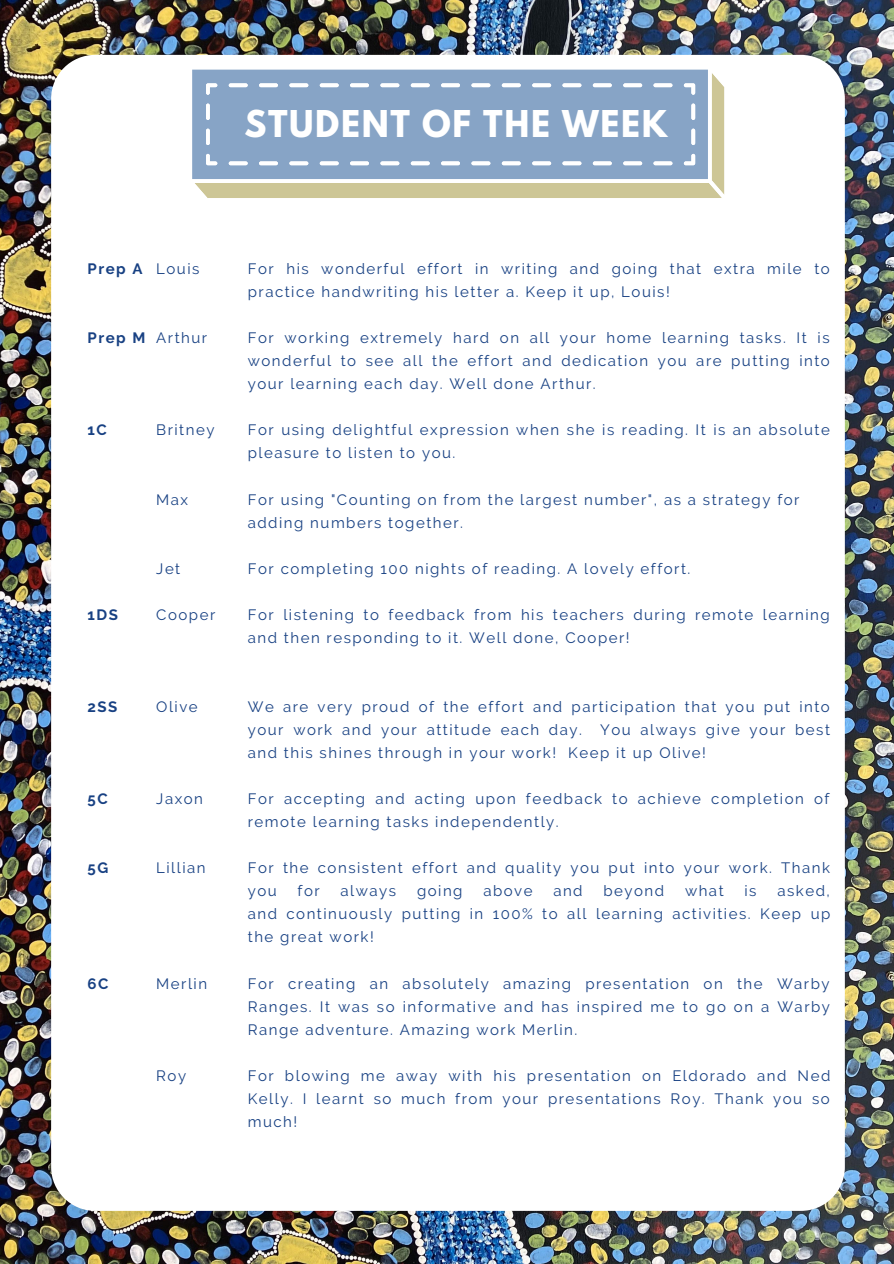
<style>
.page{position:relative;width:894px;height:1264px;background:#fff}
.page>*{position:absolute;margin:0;border:0;box-sizing:border-box;transform-origin:0 0}
.t1{font:700 32.7px "League Spartan";letter-spacing:.05em;color:#fff}
.t2{font:15px/23.1px "Raleway";letter-spacing:.1em;color:#184183}
.t3{font:700 15px "Raleway";letter-spacing:.1em;color:#184183}
</style>
<div class="page">
<img style="left:0;top:0;width:893px;height:1263px">
<div style="left:51px;top:55px;width:793px;height:1155px;background:#fff;border-radius:44px"></div>
<svg style="left:192px;top:69px;width:533px;height:129px;background:#9ab0c4"></svg>
<h1 class="t1" style="left:244px;top:108px;width:424px">STUDENT OF THE WEEK</h1>
<p class="t3" style="left:88px;top:260px;width:56px">Prep A</p>
<p class="t2" style="left:156px;top:257px;width:45px">Louis</p>
<p class="t3" style="left:88px;top:329px;width:59px">Prep M</p>
<p class="t2" style="left:156px;top:326px;width:52px">Arthur</p>
<p class="t3" style="left:88px;top:421px;width:21px">1C</p>
<p class="t3" style="left:88px;top:605px;width:32px">1DS</p>
<p class="t2" style="left:156px;top:418px;width:60px">Britney</p>
<p class="t2" style="left:156px;top:487px;width:33px">Max</p>
<p class="t2" style="left:156px;top:557px;width:26px">Jet</p>
<p class="t2" style="left:156px;top:603px;width:60px">Cooper</p>
<p class="t2" style="left:248px;top:257px;width:583px">For his wonderful effort in writing and going that extra mile to practice handwriting his letter a. Keep it up, Louis!</p>
<p class="t2" style="left:248px;top:326px;width:583px;text-align:justify">For working extremely hard on all your home learning tasks. It is wonderful to see all the effort and dedication you are putting into your learning each day. Well done Arthur.</p>
<p class="t2" style="left:248px;top:418px;width:583px">For using delightful expression when she is reading. It is an absolute pleasure to listen to you.</p>
<p class="t2" style="left:248px;top:487px;width:553px">For using "Counting on from the largest number", as a strategy for adding numbers together.</p>
<p class="t2" style="left:248px;top:557px;width:444px">For completing 100 nights of reading. A lovely effort.</p>
<p class="t2" style="left:248px;top:603px;width:583px">For listening to feedback from his teachers during remote learning and then responding to it. Well done, Cooper!</p>
<p class="t3" style="left:88px;top:697px;width:31px">2SS</p>
<p class="t2" style="left:156px;top:695px;width:43px">Olive</p>
<p class="t3" style="left:88px;top:790px;width:22px">5C</p>
<p class="t2" style="left:156px;top:787px;width:48px">Jaxon</p>
<p class="t3" style="left:88px;top:859px;width:22px">5G</p>
<p class="t2" style="left:156px;top:856px;width:51px">Lillian</p>
<p class="t3" style="left:88px;top:974px;width:22px">6C</p>
<p class="t2" style="left:156px;top:971px;width:52px">Merlin</p>
<p class="t2" style="left:156px;top:1063px;width:31px">Roy</p>
<p class="t2" style="left:248px;top:695px;width:583px;text-align:justify">We are very proud of the effort and participation that you put into your work and your attitude each day. You always give your best and this shines through in your work! Keep it up Olive!</p>
<p class="t2" style="left:248px;top:787px;width:583px">For accepting and acting upon feedback to achieve completion of remote learning tasks independently.</p>
<p class="t2" style="left:248px;top:856px;width:583px">For the consistent effort and quality you put into your work. Thank you</p>
<p class="t2" style="left:297px;top:879px;width:24px">for</p>
<p class="t2" style="left:340px;top:879px;width:57px">always</p>
<p class="t2" style="left:417px;top:879px;width:47px">going</p>
<p class="t2" style="left:483px;top:879px;width:51px">above</p>
<p class="t2" style="left:553px;top:879px;width:31px">and</p>
<p class="t2" style="left:603px;top:879px;width:62px">beyond</p>
<p class="t2" style="left:684px;top:879px;width:40px">what</p>
<p class="t2" style="left:744px;top:879px;width:14px">is</p>
<p class="t2" style="left:248px;top:879px;width:584px;text-align:justify;text-indent:529px">asked, and continuously putting in 100% to all learning activities. Keep up the great work!</p>
<p class="t2" style="left:248px;top:971px;width:583px;text-align:justify">For creating an absolutely amazing presentation on the Warby Ranges. It was so informative and has inspired me to go on a Warby Range adventure. Amazing work Merlin.</p>
<p class="t2" style="left:248px;top:1063px;width:584px;text-align:justify">For blowing me away with his presentation on Eldorado and Ned Kelly. I learnt so much from your presentations Roy. Thank you so much!</p>
</div>
